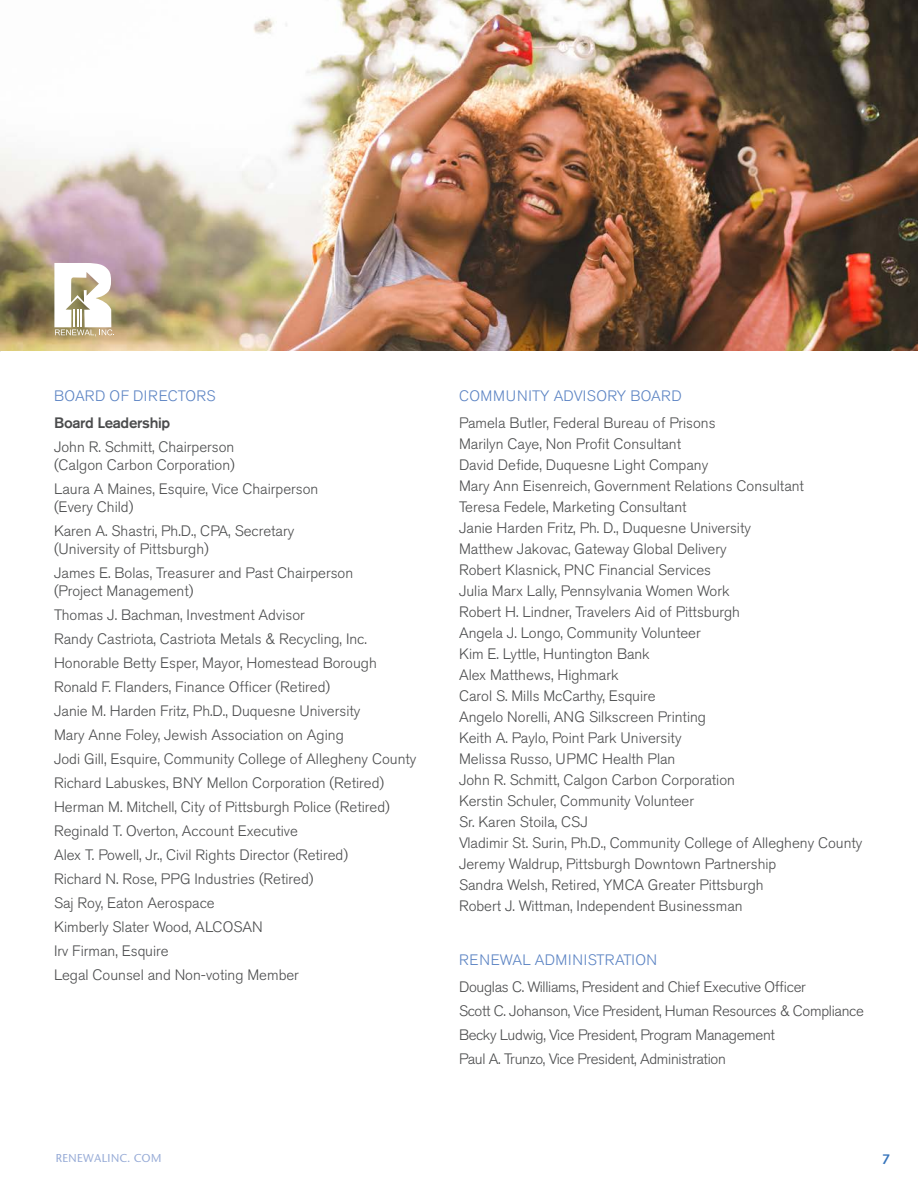
<style>
.page{position:relative;width:918px;height:1188px;background:#fff}
.page>*{position:absolute;margin:0;border:0;box-sizing:border-box;transform-origin:0 0}
.t1{font:300 15px/18px "Akzidenz Grotesk Pro";color:#4b4c4d}
.t2{font:300 15px "Akzidenz Grotesk Pro";letter-spacing:-.02em;color:#4b4c4d}
.t3{font:300 15px "Akzidenz Grotesk Pro";letter-spacing:.03em;color:#5b83c3}
.t4{font:500 15px "Akzidenz Grotesk Pro";letter-spacing:-.02em;color:#4b4c4d}
.t5{font:14.4px "Stone Sans Semi Bold DTC";color:#3674bb}
.t6{font:12px "Stone Sans Medium DTC";color:#98acd7}
</style>
<div class="page">
<img style="left:1px;top:0;width:917px;height:351px">
<svg style="left:54px;top:263px;width:60px;height:73px"></svg>
<p class="t3" style="left:54px;top:386px;width:163px">BOARD OF DIRECTORS</p>
<p class="t4" style="left:54px;top:413px;width:118px">Board Leadership</p>
<p class="t1" style="left:54px;top:438px;width:182px">John R. Schmitt, Chairperson</p>
<p class="t1" style="left:54px;top:456px;width:182px">(Calgon Carbon Corporation)</p>
<p class="t1" style="left:54px;top:480px;width:266px">Laura A Maines, Esquire, Vice Chairperson</p>
<p class="t1" style="left:54px;top:498px;width:81px">(Every Child)</p>
<p class="t1" style="left:54px;top:522px;width:242px">Karen A. Shastri, Ph.D., CPA, Secretary</p>
<p class="t1" style="left:54px;top:540px;width:156px">(University of Pittsburgh)</p>
<p class="t1" style="left:54px;top:564px;width:301px">James E. Bolas, Treasurer and Past Chairperson (Project Management)</p>
<p class="t1" style="left:54px;top:606px;width:252px">Thomas J. Bachman, Investment Advisor</p>
<p class="t1" style="left:54px;top:630px;width:314px">Randy Castriota, Castriota Metals &amp; Recycling, Inc.</p>
<p class="t1" style="left:54px;top:654px;width:324px">Honorable Betty Esper, Mayor, Homestead Borough</p>
<p class="t1" style="left:54px;top:678px;width:278px">Ronald F. Flanders, Finance Officer (Retired)</p>
<p class="t1" style="left:54px;top:702px;width:308px">Janie M. Harden Fritz, Ph.D., Duquesne University</p>
<p class="t1" style="left:54px;top:726px;width:291px">Mary Anne Foley, Jewish Association on Aging</p>
<p class="t1" style="left:54px;top:750px;width:364px">Jodi Gill, Esquire, Community College of Allegheny County</p>
<p class="t1" style="left:54px;top:774px;width:332px">Richard Labuskes, BNY Mellon Corporation (Retired)</p>
<p class="t1" style="left:54px;top:798px;width:337px">Herman M. Mitchell, City of Pittsburgh Police (Retired)</p>
<p class="t1" style="left:54px;top:822px;width:245px">Reginald T. Overton, Account Executive</p>
<p class="t1" style="left:54px;top:846px;width:296px">Alex T. Powell, Jr., Civil Rights Director (Retired)</p>
<p class="t1" style="left:54px;top:870px;width:261px">Richard N. Rose, PPG Industries (Retired)</p>
<p class="t1" style="left:54px;top:894px;width:162px">Saj Roy, Eaton Aerospace</p>
<p class="t1" style="left:54px;top:918px;width:210px">Kimberly Slater Wood, ALCOSAN</p>
<p class="t1" style="left:54px;top:942px;width:116px">Irv Firman, Esquire</p>
<p class="t1" style="left:54px;top:966px;width:247px">Legal Counsel and Non-voting Member</p>
<p class="t3" style="left:459px;top:386px;width:224px">COMMUNITY ADVISORY BOARD</p>
<p class="t1" style="left:459px;top:414px;width:258px">Pamela Butler, Federal Bureau of Prisons</p>
<p class="t1" style="left:459px;top:435px;width:224px">Marilyn Caye, Non Profit Consultant</p>
<p class="t1" style="left:459px;top:456px;width:251px">David Defide, Duquesne Light Company</p>
<p class="t1" style="left:459px;top:477px;width:347px">Mary Ann Eisenreich, Government Relations Consultant</p>
<p class="t1" style="left:459px;top:498px;width:229px">Teresa Fedele, Marketing Consultant</p>
<p class="t1" style="left:459px;top:519px;width:294px">Janie Harden Fritz, Ph. D., Duquesne University</p>
<p class="t1" style="left:459px;top:540px;width:269px">Matthew Jakovac, Gateway Global Delivery</p>
<p class="t1" style="left:459px;top:561px;width:254px">Robert Klasnick, PNC Financial Services</p>
<p class="t1" style="left:459px;top:582px;width:272px">Julia Marx Lally, Pennsylvania Women Work</p>
<p class="t1" style="left:459px;top:603px;width:283px">Robert H. Lindner, Travelers Aid of Pittsburgh</p>
<p class="t1" style="left:459px;top:624px;width:243px">Angela J. Longo, Community Volunteer</p>
<p class="t1" style="left:459px;top:645px;width:192px">Kim E. Lyttle, Huntington Bank</p>
<p class="t1" style="left:459px;top:666px;width:161px">Alex Matthews, Highmark</p>
<p class="t1" style="left:459px;top:687px;width:198px">Carol S. Mills McCarthy, Esquire</p>
<p class="t1" style="left:459px;top:708px;width:249px">Angelo Norelli, ANG Silkscreen Printing</p>
<p class="t1" style="left:459px;top:729px;width:224px">Keith A. Paylo, Point Park University</p>
<p class="t1" style="left:459px;top:750px;width:218px">Melissa Russo, UPMC Health Plan</p>
<p class="t1" style="left:459px;top:771px;width:278px">John R. Schmitt, Calgon Carbon Corporation</p>
<p class="t1" style="left:459px;top:792px;width:237px">Kerstin Schuler, Community Volunteer</p>
<p class="t1" style="left:459px;top:813px;width:131px">Sr. Karen Stoila, CSJ</p>
<p class="t1" style="left:459px;top:834px;width:405px">Vladimir St. Surin, Ph.D., Community College of Allegheny County</p>
<p class="t1" style="left:459px;top:855px;width:319px">Jeremy Waldrup, Pittsburgh Downtown Partnership</p>
<p class="t1" style="left:459px;top:876px;width:306px">Sandra Welsh, Retired, YMCA Greater Pittsburgh</p>
<p class="t1" style="left:459px;top:897px;width:285px">Robert J. Wittman, Independent Businessman</p>
<p class="t3" style="left:459px;top:950px;width:200px">RENEWAL ADMINISTRATION</p>
<p class="t2" style="left:459px;top:977px;width:348px">Douglas C. Williams, President and Chief Executive Officer</p>
<p class="t2" style="left:459px;top:1001px;width:407px">Scott C. Johanson, Vice President, Human Resources &amp; Compliance</p>
<p class="t2" style="left:459px;top:1025px;width:318px">Becky Ludwig, Vice President, Program Management</p>
<p class="t2" style="left:459px;top:1049px;width:268px">Paul A. Trunzo, Vice President, Administration</p>
<p class="t6" style="left:55px;top:1151px;width:108px">RENEWALINC. COM</p>
<p class="t5" style="left:882px;top:1150px;width:10px">7</p>
</div>
